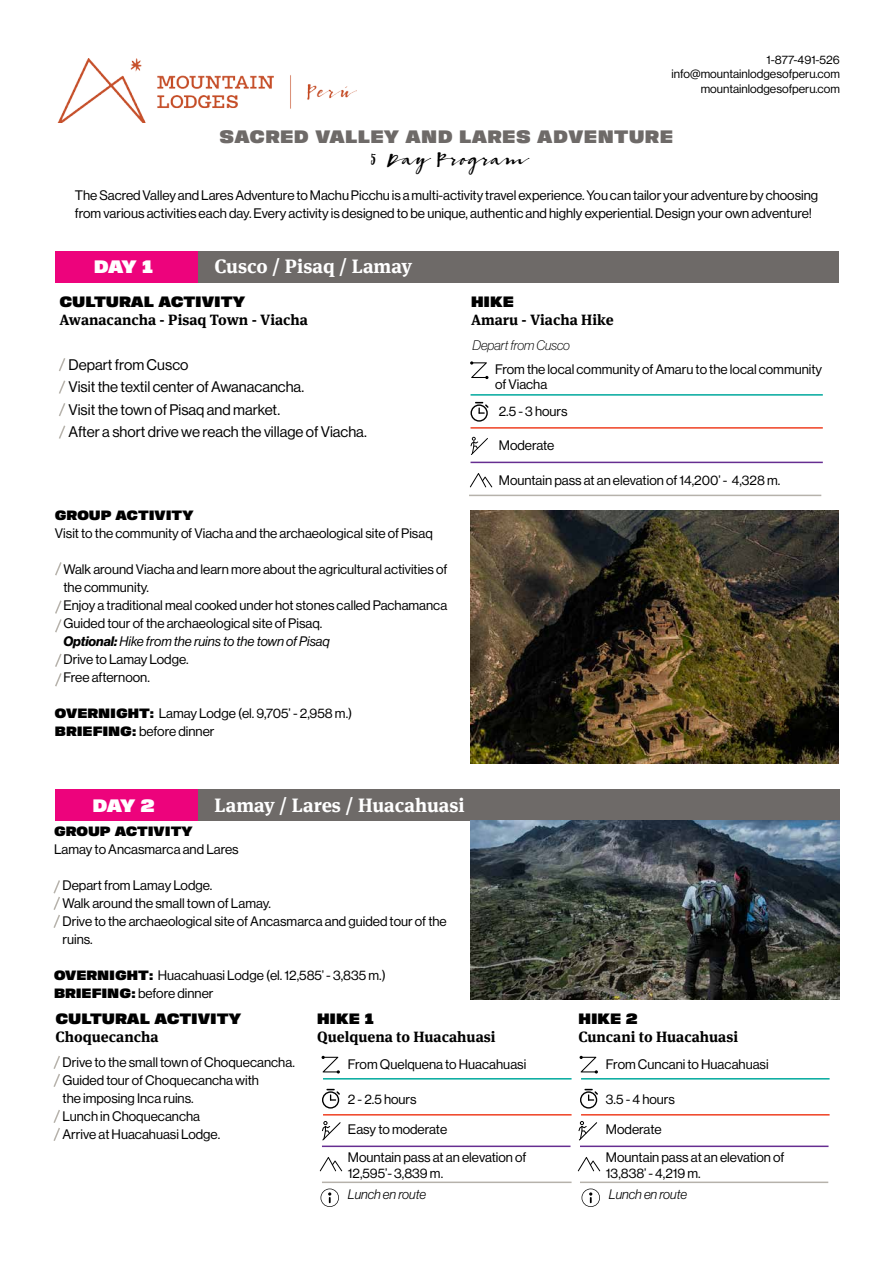
<style>
.page{position:relative;width:893px;height:1263px;background:#fff}
.page>*{position:absolute;margin:0;border:0;box-sizing:border-box;transform-origin:0 0}
.t1{font:700 19.5px "Meta Serif";color:#fff}
.t2{font:18px "ATC Duel V8";letter-spacing:.025em;color:#6e6a68}
.t3{font:18px "ATC Duel V8";letter-spacing:-.065em;color:#fff}
.t4{font:15px/22.5px "Haas Grot Disp 55 Roman";color:#000}
.t5{font:700 15px "Meta Serif";color:#000}
.t6{font:15px "ATC Duel V8";color:#000}
.t7{font:15px "Bambusa Pro Bold";letter-spacing:.025em;color:#000}
.t8{font:13.5px/18px "Haas Grot Disp 55 Roman";color:#000}
.t9{font:italic 13.5px "Haas Grot Disp 56";color:#000}
.t10{font:13.5px "ATC Duel V8";color:#000}
.t11{font:italic 300 13.5px "Haas Grot Disp 46";color:#000}
.t12{font:italic 100 13.5px "Haas Grot Disp 36";color:#000}
.t13{font:12px/14.4px "Haas Grot Disp 55 Roman";color:#000;text-align:right}
.s1{font-family:"Haas Grot Disp 76";font-weight:700}
.s2{font-family:"ATC Duel V8"}
</style>
<div class="page">
<div style="left:184px;top:251px;width:655px;height:32px;background:#6e6a68"></div>
<div style="left:55px;top:251px;width:142px;height:32px;background:#ed037c"></div>
<div style="left:55px;top:789px;width:785px;height:31px;background:#6e6a68"></div>
<div style="left:55px;top:789px;width:142px;height:31px;background:#ed037c"></div>
<svg style="left:55px;top:562px;width:7px;height:14px"></svg>
<svg style="left:55px;top:600px;width:7px;height:33px"></svg>
<svg style="left:55px;top:653px;width:7px;height:34px"></svg>
<svg style="left:53px;top:1056px;width:7px;height:31px"></svg>
<svg style="left:53px;top:1110px;width:7px;height:31px"></svg>
<svg style="left:53px;top:880px;width:7px;height:48px"></svg>
<svg style="left:470px;top:361px;width:18px;height:18px"></svg>
<svg style="left:471px;top:402px;width:18px;height:20px"></svg>
<svg style="left:470px;top:437px;width:18px;height:18px"></svg>
<hr style="left:471px;top:394px;width:352px;height:2px;background:#00a99d">
<hr style="left:471px;top:427px;width:352px;height:2px;background:#ef4123">
<hr style="left:471px;top:462px;width:352px;height:1px;background:#662d91">
<hr style="left:469px;top:495px;width:352px;height:1px;background:#b6b2ab">
<svg style="left:470px;top:473px;width:22px;height:14px"></svg>
<svg style="left:322px;top:1056px;width:18px;height:17px"></svg>
<svg style="left:580px;top:1056px;width:18px;height:17px"></svg>
<svg style="left:322px;top:1089px;width:18px;height:19px"></svg>
<svg style="left:580px;top:1089px;width:18px;height:19px"></svg>
<svg style="left:322px;top:1121px;width:19px;height:19px"></svg>
<svg style="left:578px;top:1121px;width:19px;height:19px"></svg>
<hr style="left:323px;top:1078px;width:249px;height:1px;background:#00a99d">
<hr style="left:581px;top:1078px;width:249px;height:1px;background:#00a99d">
<hr style="left:323px;top:1114px;width:249px;height:1px;background:#ef4123">
<hr style="left:581px;top:1114px;width:249px;height:1px;background:#ef4123">
<hr style="left:322px;top:1145px;width:248px;height:2px;background:#662d91">
<hr style="left:580px;top:1145px;width:248px;height:2px;background:#662d91">
<hr style="left:322px;top:1181px;width:250px;height:2px;background:#b6b2ab">
<hr style="left:580px;top:1181px;width:248px;height:2px;background:#b6b2ab">
<svg style="left:320px;top:1157px;width:22px;height:14px"></svg>
<svg style="left:578px;top:1157px;width:22px;height:14px"></svg>
<svg style="left:59px;top:358px;width:7px;height:13px"></svg>
<svg style="left:59px;top:380px;width:7px;height:14px"></svg>
<svg style="left:59px;top:403px;width:7px;height:13px"></svg>
<svg style="left:59px;top:425px;width:7px;height:14px"></svg>
<svg style="left:321px;top:1188px;width:18px;height:19px"></svg>
<svg style="left:582px;top:1188px;width:18px;height:19px"></svg>
<img style="left:471px;top:510px;width:368px;height:253px">
<img style="left:471px;top:820px;width:369px;height:179px">
<img style="left:58px;top:59px;width:299px;height:63px">
<p class="t13" style="left:672px;top:52px;width:170px">1-877-491-526 info@mountainlodgesofperu.com mountainlodgesofperu.com</p>
<h2 class="t2" style="left:220px;top:126px;width:455px">SACRED VALLEY AND LARES ADVENTURE</h2>
<p class="t7" style="left:370px;top:150px;width:154px">5 Day Program</p>
<p class="t8" style="left:75px;top:186px;width:745px">The Sacred Valley and Lares Adventure to Machu Picchu is a multi-activity travel experience. You can tailor your adventure by choosing from various activities each day. Every activity is designed to be unique, authentic and highly experiential. Design your own adventure!</p>
<h2 class="t3" style="left:94px;top:255px;width:61px">DAY 1</h2>
<h1 class="t1" style="left:215px;top:254px;width:199px">Cusco / Pisaq / Lamay</h1>
<p class="t6" style="left:60px;top:293px;width:187px">CULTURAL ACTIVITY</p>
<p class="t5" style="left:60px;top:311px;width:250px">Awanacancha - Pisaq Town - Viacha</p>
<p class="t6" style="left:471px;top:292px;width:44px">HIKE</p>
<p class="t5" style="left:471px;top:310px;width:144px">Amaru - Viacha Hike</p>
<p class="t12" style="left:472px;top:338px;width:99px">Depart from Cusco</p>
<p class="t4" style="left:69px;top:353px;width:300px">Depart from Cusco<br>Visit the textil center of Awanacancha.<br>Visit the town of Pisaq and market.<br>After a short drive we reach the village of Viacha.</p>
<p class="t8" style="left:495px;top:362px;width:329px;line-height:15px">From the local community of Amaru to the local community of Viacha</p>
<p class="t8" style="left:499px;top:402px;width:70px">2.5 - 3 hours</p>
<p class="t8" style="left:499px;top:437px;width:57px">Moderate</p>
<p class="t8" style="left:499px;top:471px;width:283px">Mountain pass at an elevation of 14,200’ - 4,328 m.</p>
<p class="t10" style="left:55px;top:507px;width:140px">GROUP ACTIVITY</p>
<p class="t8" style="left:55px;top:525px;width:379px">Visit to the community of Viacha and the archaeological site of Pisaq</p>
<p class="t8" style="left:63px;top:561px;width:385px">Walk around Viacha and learn more about the agricultural activities of the community.<br>Enjoy a traditional meal cooked under hot stones called Pachamanca Guided tour of the archaeological site of Pisaq.</p>
<p class="t9" style="left:63px;top:634px;width:268px"><span class="s1">Optional:</span> Hike from the ruins to the town of Pisaq</p>
<p class="t8" style="left:63px;top:651px;width:127px">Drive to Lamay Lodge.<br>Free afternoon.</p>
<p class="t8" style="left:55px;top:705px;width:299px"><span class="s2">OVERNIGHT:</span> Lamay Lodge (el. 9,705’ - 2,958 m.)<br><span class="s2">BRIEFING:</span> before dinner</p>
<h2 class="t3" style="left:92px;top:795px;width:64px">DAY 2</h2>
<h1 class="t1" style="left:215px;top:793px;width:252px">Lamay / Lares / Huacahuasi</h1>
<p class="t10" style="left:54px;top:823px;width:140px">GROUP ACTIVITY</p>
<p class="t8" style="left:54px;top:840px;width:186px">Lamay to Ancasmarca and Lares</p>
<p class="t8" style="left:63px;top:876px;width:386px">Depart from Lamay Lodge.<br>Walk around the small town of Lamay.<br>Drive to the archaeological site of Ancasmarca and guided tour of the ruins.</p>
<p class="t8" style="left:54px;top:966px;width:333px"><span class="s2">OVERNIGHT:</span> Huacahuasi Lodge (el. 12,585’ - 3,835 m.)<br><span class="s2">BRIEFING:</span> before dinner</p>
<p class="t6" style="left:56px;top:1010px;width:187px">CULTURAL ACTIVITY</p>
<p class="t5" style="left:56px;top:1028px;width:104px">Choquecancha</p>
<p class="t6" style="left:317px;top:1010px;width:59px">HIKE 1</p>
<p class="t5" style="left:317px;top:1028px;width:180px">Quelquena to Huacahuasi</p>
<p class="t6" style="left:578px;top:1010px;width:61px">HIKE 2</p>
<p class="t5" style="left:578px;top:1028px;width:161px">Cuncani to Huacahuasi</p>
<p class="t8" style="left:63px;top:1054px;width:234px">Drive to the small town of Choquecancha.<br>Guided tour of Choquecancha with<br>the imposing Inca ruins.<br>Lunch in Choquecancha<br>Arrive at Huacahuasi Lodge.</p>
<p class="t8" style="left:348px;top:1055px;width:180px">From Quelquena to Huacahuasi</p>
<p class="t8" style="left:606px;top:1055px;width:164px">From Cuncani to Huacahuasi</p>
<p class="t8" style="left:348px;top:1090px;width:70px">2 - 2.5 hours</p>
<p class="t8" style="left:348px;top:1120px;width:101px">Easy to moderate</p>
<p class="t8" style="left:606px;top:1090px;width:71px">3.5 - 4 hours</p>
<p class="t8" style="left:606px;top:1120px;width:57px">Moderate</p>
<p class="t8" style="left:348px;top:1149px;width:180px;line-height:16.5px">Mountain pass at an elevation of<br>12,595’- 3,839 m.</p>
<p class="t11" style="left:348px;top:1187px;width:80px">Lunch en route</p>
<p class="t11" style="left:609px;top:1187px;width:80px">Lunch en route</p>
<p class="t8" style="left:606px;top:1149px;width:180px;line-height:16.5px">Mountain pass at an elevation of<br>13,838’ - 4,219 m.</p>
</div>
